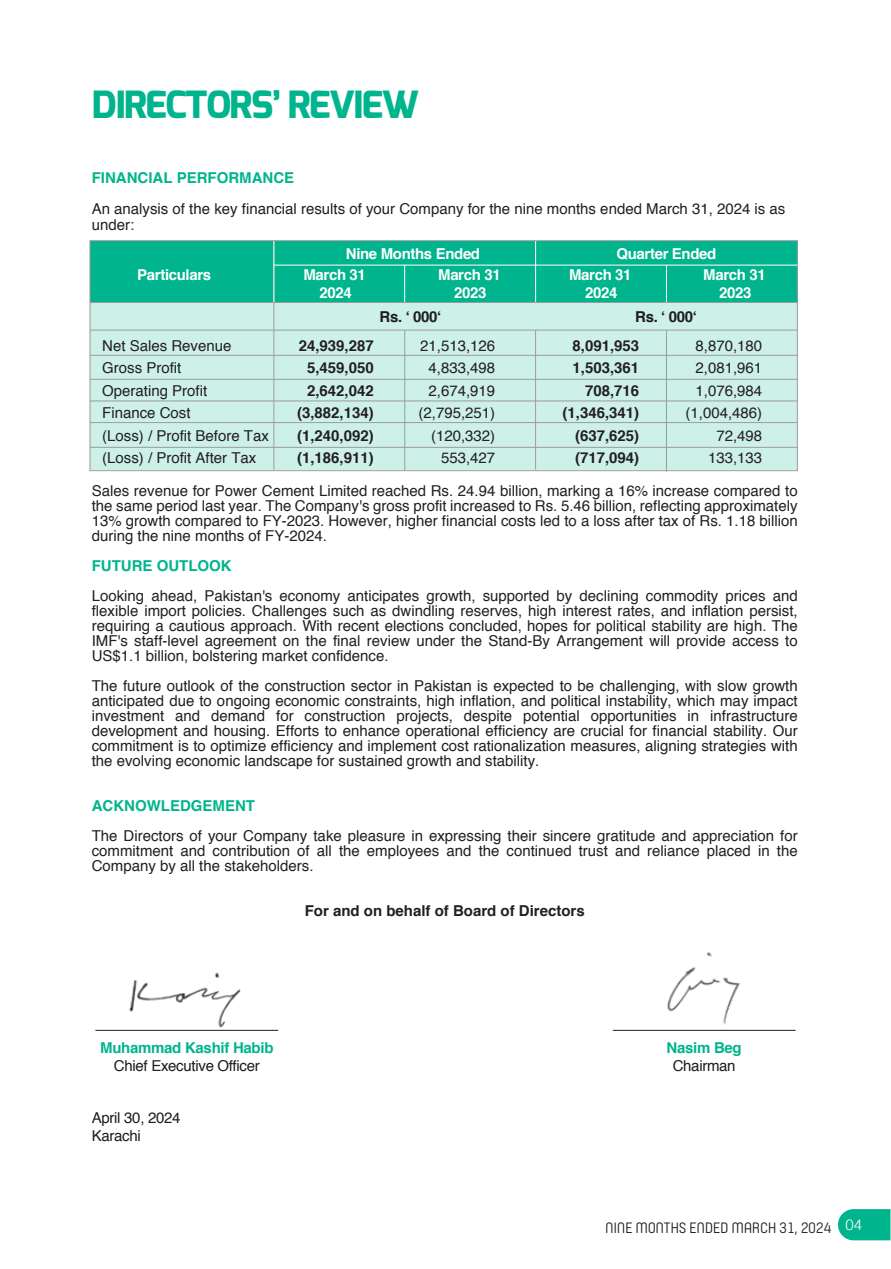
<style>
.page{position:relative;width:891px;height:1269px;background:#fff}
.page>*{position:absolute;margin:0;border:0;box-sizing:border-box;transform-origin:0 0}
.t1{font:800 37.5px "Exo";letter-spacing:-.04em;color:#00b48d}
.t2{font:15px/15px "Helvetica";color:#231f20;text-align:justify}
.t3{font:700 15px "Helvetica";color:#231f20}
.t4{font:700 15px/18px "Helvetica";letter-spacing:-.025em;color:#fff;text-align:center}
.t5{font:700 15px "Helvetica";color:#00b48d}
.t6{font:15px "Helvetica";letter-spacing:-.02em;color:#1d1d1b}
.t7{font:15px "Yummo";letter-spacing:-.02em;color:#231f20}
.t8{font:700 15px "Helvetica";letter-spacing:-.02em;color:#00b48d}
.t9{font:700 15px "Helvetica";letter-spacing:-.025em;color:#1d1d1b}
</style>
<div class="page">
<img style="left:655px;top:952px;width:99px;height:78px">
<img style="left:122px;top:972px;width:129px;height:58px">
<hr style="left:95px;top:1030px;width:183px;height:1px;background:#1d1d1b">
<hr style="left:613px;top:1030px;width:183px;height:1px;background:#1d1d1b">
<div style="left:90px;top:273px;width:707px;height:197px;background:linear-gradient(to right,#cdefe8,#cdefe7)"></div>
<div style="left:90px;top:241px;width:707px;height:61px;background:#00b48d"></div>
<hr style="left:535px;top:241px;width:1px;height:61px;background:#fff">
<hr style="left:535px;top:330px;width:1px;height:140px;background:#9c9c9c">
<hr style="left:274px;top:241px;width:1px;height:229px;background:#9c9c9c">
<hr style="left:274px;top:241px;width:1px;height:61px;background:#fff">
<hr style="left:404px;top:330px;width:1px;height:141px;background:#9c9c9c">
<hr style="left:404px;top:265px;width:1px;height:37px;background:#fff">
<hr style="left:666px;top:330px;width:1px;height:142px;background:#9c9c9c">
<hr style="left:666px;top:265px;width:1px;height:37px;background:#fff">
<hr style="left:90px;top:302px;width:707px;height:1px;background:#9c9c9c">
<hr style="left:90px;top:330px;width:707px;height:1px;background:#9c9c9c">
<hr style="left:90px;top:379px;width:707px;height:1px;background:#9c9c9c">
<hr style="left:90px;top:355px;width:707px;height:1px;background:#9c9c9c">
<hr style="left:90px;top:401px;width:707px;height:1px;background:#9c9c9c">
<hr style="left:90px;top:422px;width:707px;height:1px;background:#9c9c9c">
<hr style="left:90px;top:447px;width:707px;height:1px;background:#9c9c9c">
<div style="left:90px;top:240px;width:708px;height:231px;border:1px solid #9c9c9c"></div>
<hr style="left:274px;top:265px;width:523px;height:1px;background:#fff">
<svg style="left:838px;top:1209px;width:53px;height:31px;background:#12b995"></svg>
<h1 class="t1" style="left:92px;top:80px;width:329px">DIRECTORS’ REVIEW</h1>
<p class="t5" style="left:92px;top:165px;width:204px">FINANCIAL PERFORMANCE</p>
<p class="t2" style="left:92px;top:202px;width:695px;line-height:15.8px">An analysis of the key financial results of your Company for the nine months ended March 31, 2024 is as under:</p>
<p class="t4" style="left:346px;top:245px;width:136px">Nine Months Ended</p>
<p class="t4" style="left:617px;top:245px;width:101px">Quarter Ended</p>
<p class="t4" style="left:137px;top:265px;width:75px">Particulars</p>
<p class="t4" style="left:303px;top:266px;width:64px">March 31<br>2024</p>
<p class="t4" style="left:569px;top:266px;width:64px">March 31<br>2024</p>
<p class="t4" style="left:438px;top:266px;width:64px">March 31<br>2023</p>
<p class="t4" style="left:703px;top:266px;width:64px">March 31<br>2023</p>
<p class="t9" style="left:380px;top:304px;width:63px">Rs. ‘ 000‘</p>
<p class="t9" style="left:635px;top:304px;width:63px">Rs. ‘ 000‘</p>
<p class="t2" style="left:102px;top:339px;width:131px">Net Sales Revenue</p>
<p class="t3" style="left:299px;top:333px;width:77px">24,939,287</p>
<p class="t2" style="left:420px;top:339px;width:77px">21,513,126</p>
<p class="t3" style="left:573px;top:333px;width:68px">8,091,953</p>
<p class="t2" style="left:696px;top:339px;width:68px">8,870,180</p>
<p class="t2" style="left:102px;top:361px;width:81px">Gross Profit</p>
<p class="t3" style="left:307px;top:356px;width:68px">5,459,050</p>
<p class="t2" style="left:429px;top:361px;width:68px">4,833,498</p>
<p class="t3" style="left:573px;top:356px;width:68px">1,503,361</p>
<p class="t2" style="left:696px;top:361px;width:68px">2,081,961</p>
<p class="t2" style="left:102px;top:384px;width:107px">Operating Profit</p>
<p class="t3" style="left:307px;top:378px;width:68px">2,642,042</p>
<p class="t2" style="left:429px;top:384px;width:68px">2,674,919</p>
<p class="t3" style="left:585px;top:378px;width:56px">708,716</p>
<p class="t2" style="left:696px;top:384px;width:68px">1,076,984</p>
<p class="t2" style="left:102px;top:406px;width:90px">Finance Cost</p>
<p class="t3" style="left:297px;top:401px;width:78px">(3,882,134)</p>
<p class="t2" style="left:419px;top:406px;width:78px">(2,795,251)</p>
<p class="t3" style="left:563px;top:401px;width:78px">(1,346,341)</p>
<p class="t2" style="left:686px;top:406px;width:78px">(1,004,486)</p>
<p class="t2" style="left:102px;top:429px;width:168px">(Loss) / Profit Before Tax</p>
<p class="t3" style="left:297px;top:423px;width:78px">(1,240,092)</p>
<p class="t2" style="left:431px;top:429px;width:66px">(120,332)</p>
<p class="t3" style="left:575px;top:423px;width:66px">(637,625)</p>
<p class="t2" style="left:716px;top:429px;width:47px">72,498</p>
<p class="t2" style="left:102px;top:451px;width:156px">(Loss) / Profit After Tax</p>
<p class="t3" style="left:297px;top:446px;width:78px">(1,186,911)</p>
<p class="t2" style="left:441px;top:451px;width:56px">553,427</p>
<p class="t3" style="left:575px;top:446px;width:66px">(717,094)</p>
<p class="t2" style="left:708px;top:451px;width:56px">133,133</p>
<p class="t2" style="left:92px;top:484px;width:708px">Sales revenue for Power Cement Limited reached Rs. 24.94 billion, marking a 16% increase compared to the same period last year. The Company's gross profit increased to Rs. 5.46 billion, reflecting approximately 13% growth compared to FY-2023. However, higher financial costs led to a loss after tax of Rs. 1.18 billion during the nine months of FY-2024.</p>
<p class="t5" style="left:92px;top:554px;width:141px">FUTURE OUTLOOK</p>
<p class="t2" style="left:92px;top:589px;width:707px">Looking ahead, Pakistan's economy anticipates growth, supported by declining commodity prices and flexible import policies. Challenges such as dwindling reserves, high interest rates, and inflation persist, requiring a cautious approach. With recent elections concluded, hopes for political stability are high. The IMF's staff-level agreement on the final review under the Stand-By Arrangement will provide access to US$1.1 billion, bolstering market confidence.</p>
<p class="t2" style="left:92px;top:679px;width:707px">The future outlook of the construction sector in Pakistan is expected to be challenging, with slow growth anticipated due to ongoing economic constraints, high inflation, and political instability, which may impact investment and demand for construction projects, despite potential opportunities in infrastructure development and housing. Efforts to enhance operational efficiency are crucial for financial stability. Our commitment is to optimize efficiency and implement cost rationalization measures, aligning strategies with the evolving economic landscape for sustained growth and stability.</p>
<p class="t5" style="left:92px;top:794px;width:165px">ACKNOWLEDGEMENT</p>
<p class="t2" style="left:92px;top:829px;width:707px">The Directors of your Company take pleasure in expressing their sincere gratitude and appreciation for commitment and contribution of all the employees and the continued trust and reliance placed in the Company by all the stakeholders.</p>
<p class="t3" style="left:305px;top:899px;width:282px">For and on behalf of Board of Directors</p>
<p class="t8" style="left:100px;top:1035px;width:175px">Muhammad Kashif Habib</p>
<p class="t6" style="left:114px;top:1054px;width:147px">Chief Executive Officer</p>
<p class="t6" style="left:92px;top:1106px;width:90px">April 30, 2024</p>
<p class="t6" style="left:92px;top:1124px;width:51px">Karachi</p>
<p class="t8" style="left:667px;top:1035px;width:77px">Nasim Beg</p>
<p class="t6" style="left:673px;top:1054px;width:64px">Chairman</p>
<p class="t7" style="left:605px;top:1217px;width:259px">NINE MONTHS ENDED MARCH 31, 2024 <sup>04</sup></p>
</div>
